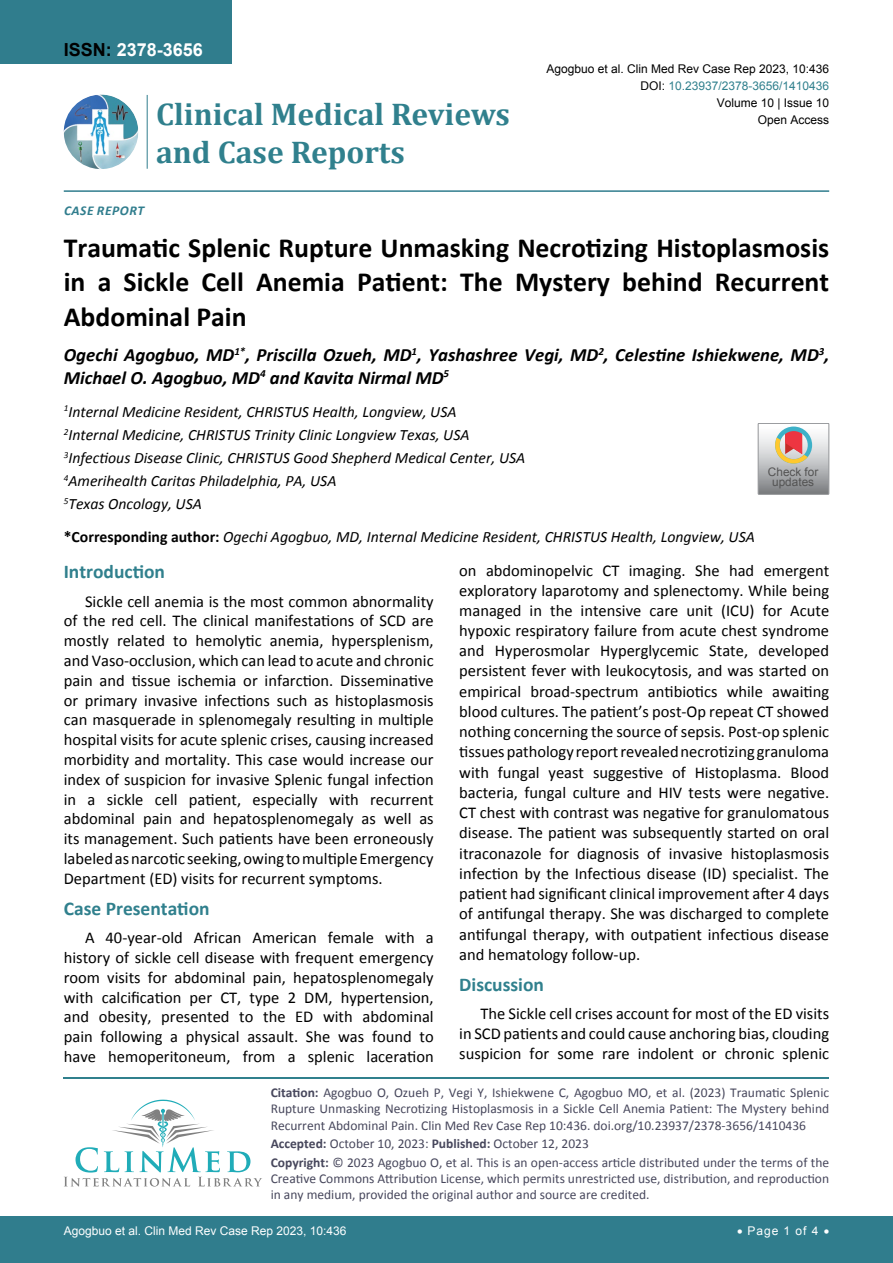
<style>
.page{position:relative;width:893px;height:1263px;background:#fff}
.page>*{position:absolute;margin:0;border:0;box-sizing:border-box;transform-origin:0 0}
.t1{font:700 31.5px "Cambria";color:#30808d}
.t2{font:700 27.75px/34.5px "Calibri";color:#000;text-align:justify}
.t3{font:700 19.5px "Calibri";color:#30808d}
.t4{font:italic 700 18.75px/22.5px "Calibri";color:#000}
.t5{font:700 18px "Arial";color:#fff}
.t6{font:16.5px/19.8px "Calibri";color:#000;text-align:justify}
.t7{font:italic 15.75px/23.1px "Calibri";color:#000}
.t8{font:13.5px/16.2px "Calibri";color:#47475c;text-align:justify}
.t9{font:italic 700 13.5px "Calibri";letter-spacing:.04em;color:#307d8d}
.t10{font:12px "Arial";color:#000}
.t11{font:12px "Arial";color:#fff}
.t12{font:12px "Arial";color:#30808d}
.t13{font:11.7px/10.2px "Arial";color:#535353;text-align:center}
.s1{color:#000}
.s2{font-weight:700;font-style:normal}
.s3{font-weight:700}
</style>
<div class="page">
<hr style="left:64px;top:1077px;width:765px;height:1px;background:#30808d">
<svg style="left:64px;top:1100px;width:198px;height:86px"></svg>
<div style="left:0;top:0;width:231px;height:64px;background:#307d8d"></div>
<hr style="left:64px;top:190px;width:765px;height:2px;background:#307d8d">
<div style="left:0;top:1217px;width:893px;height:46px;background:#307d8d"></div>
<img style="left:64px;top:95px;width:74px;height:74px;border-radius:37px">
<hr style="left:147px;top:95px;width:1px;height:74px;background:#307d8d">
<svg style="left:758px;top:423px;width:71px;height:71px;background:#bdb6b3"></svg>
<p class="t5" style="left:64px;top:38px;width:141px"><span class="s1">ISSN:</span> 2378-3656</p>
<h1 class="t1" style="left:156px;top:92px;width:355px">Clinical Medical Reviews</h1>
<h1 class="t1" style="left:156px;top:130px;width:250px">and Case Reports</h1>
<p class="t9" style="left:64px;top:202px;width:58px">Case Repor</p>
<p class="t9" style="left:138px;top:202px;width:8px">t</p>
<p class="t10" style="left:546px;top:60px;width:284px">Agogbuo et al. Clin Med Rev Case Rep 2023, 10:436</p>
<p class="t10" style="left:717px;top:95px;width:114px">Volume 10 | Issue 10</p>
<p class="t12" style="left:640px;top:78px;width:190px"><span class="s1">DOI:</span> 10.23937/2378-3656/1410436</p>
<p class="t10" style="left:758px;top:112px;width:73px">Open Access</p>
<h2 class="t2" style="left:64px;top:230px;width:767px">Traumatic Splenic Rupture Unmasking Necrotizing Histoplasmosis in a Sickle Cell Anemia Patient: The Mystery behind Recurrent Abdominal Pain</h2>
<p class="t4" style="left:64px;top:344px;width:767px">Ogechi Agogbuo, MD<sup>1*</sup>, Priscilla Ozueh, MD<sup>1</sup>, Yashashree Vegi, MD<sup>2</sup>, Celestine Ishiekwene, MD<sup>3</sup>,<br>Michael O. Agogbuo, MD<sup>4</sup> and Kavita Nirmal MD<sup>5</sup></p>
<p class="t7" style="left:64px;top:399px;width:463px"><sup>1</sup>Internal Medicine Resident, CHRISTUS Health, Longview, USA<br><sup>2</sup>Internal Medicine, CHRISTUS Trinity Clinic Longview Texas, USA <sup>3</sup>Infectious Disease Clinic, CHRISTUS Good Shepherd Medical Center, USA <sup>4</sup>Amerihealth Caritas Philadelphia, PA, USA<br><sup>5</sup>Texas Oncology, USA</p>
<p class="t7" style="left:64px;top:525px;width:693px"><span class="s2">*Corresponding author:</span> Ogechi Agogbuo, MD, Internal Medicine Resident, CHRISTUS Health, Longview, USA</p>
<p class="t13" style="left:768px;top:467px;width:52px">Check for updates</p>
<p class="t3" style="left:64px;top:559px;width:103px">Introduction</p>
<p class="t6" style="left:64px;top:591px;width:371px;text-indent:21px">Sickle cell anemia is the most common abnormality of the red cell. The clinical manifestations of SCD are mostly related to hemolytic anemia, hypersplenism, and Vaso-occlusion, which can lead to acute and chronic pain and tissue ischemia or infarction. Disseminative or primary invasive infections such as histoplasmosis can masquerade in splenomegaly resulting in multiple hospital visits for acute splenic crises, causing increased morbidity and mortality. This case would increase our index of suspicion for invasive Splenic fungal infection in a sickle cell patient, especially with recurrent abdominal pain and hepatosplenomegaly as well as its management. Such patients have been erroneously labeled as narcotic seeking, owing to multiple Emergency Department (ED) visits for recurrent symptoms.</p>
<p class="t3" style="left:64px;top:896px;width:147px">Case Presentation</p>
<p class="t6" style="left:64px;top:928px;width:371px;text-indent:21px">A 40-year-old African American female with a history of sickle cell disease with frequent emergency room visits for abdominal pain, hepatosplenomegaly with calcification per CT, type 2 DM, hypertension, and obesity, presented to the ED with abdominal pain following a physical assault. She was found to have hemoperitoneum, from a splenic laceration</p>
<p class="t6" style="left:459px;top:560px;width:371px;line-height:20.2px">on abdominopelvic CT imaging. She had emergent exploratory laparotomy and splenectomy. While being managed in the intensive care unit (ICU) for Acute hypoxic respiratory failure from acute chest syndrome and Hyperosmolar Hyperglycemic State, developed persistent fever with leukocytosis, and was started on empirical broad-spectrum antibiotics while awaiting blood cultures. The patient’s post-Op repeat CT showed nothing concerning the source of sepsis. Post-op splenic tissues pathology report revealed necrotizing granuloma with fungal yeast suggestive of Histoplasma. Blood bacteria, fungal culture and HIV tests were negative.<br>CT chest with contrast was negative for granulomatous disease. The patient was subsequently started on oral itraconazole for diagnosis of invasive histoplasmosis infection by the Infectious disease (ID) specialist. The patient had significant clinical improvement after 4 days of antifungal therapy. She was discharged to complete antifungal therapy, with outpatient infectious disease and hematology follow-up.</p>
<p class="t3" style="left:459px;top:972px;width:86px">Discussion</p>
<p class="t6" style="left:459px;top:1004px;width:371px;text-indent:21px">The Sickle cell crises account for most of the ED visits in SCD patients and could cause anchoring bias, clouding suspicion for some rare indolent or chronic splenic</p>
<p class="t8" style="left:271px;top:1084px;width:560px"><span class="s3">Citation:</span> Agogbuo O, Ozueh P, Vegi Y, Ishiekwene C, Agogbuo MO, et al. (2023) Traumatic Splenic Rupture Unmasking Necrotizing Histoplasmosis in a Sickle Cell Anemia Patient: The Mystery behind Recurrent Abdominal Pain. Clin Med Rev Case Rep 10:436. doi.org/10.23937/2378-3656/1410436</p>
<p class="t8" style="left:271px;top:1154px;width:560px"><span class="s3">Copyright:</span> © 2023 Agogbuo O, et al. This is an open-access article distributed under the terms of the Creative Commons Attribution License, which permits unrestricted use, distribution, and reproduction in any medium, provided the original author and source are credited.</p>
<p class="t8" style="left:271px;top:1135px;width:320px"><span class="s3">Accepted:</span> October 10, 2023: <span class="s3">Published:</span> October 12, 2023</p>
<p class="t11" style="left:64px;top:1223px;width:284px">Agogbuo et al. Clin Med Rev Case Rep 2023, 10:436</p>
<p class="t11" style="left:737px;top:1223px;width:94px">• Page 1 of 4 •</p>
</div>
